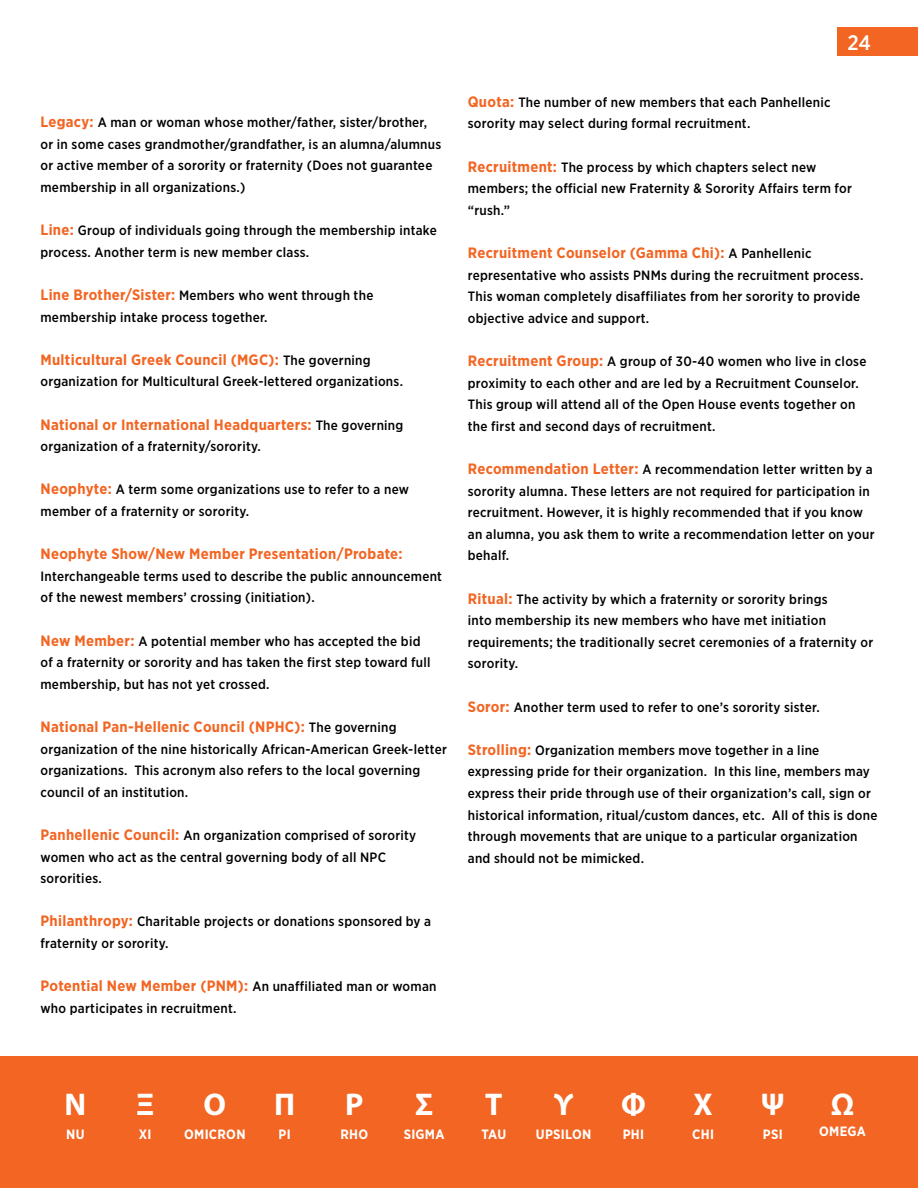
<style>
.page{position:relative;width:918px;height:1188px;background:#fff}
.page>*{position:absolute;margin:0;border:0;box-sizing:border-box;transform-origin:0 0}
.t1{font:700 31.5px "Myriad Pro";color:#fff}
.t2{font:500 21px "Gotham Narrow";color:#fff}
.t3{font:700 15px "Gotham Narrow";letter-spacing:.02em;color:#f26522}
.t4{font:500 13.5px/21.6px "Gotham Narrow";letter-spacing:.02em;color:#000}
.t5{font:700 13.5px "Gotham Narrow";letter-spacing:.02em;color:#fff}
.s1{font-weight:700;font-size:15px;color:#f26522}
.s2{font-weight:500;font-size:13.5px;color:#000}
</style>
<div class="page">
<div style="left:0;top:1056px;width:918px;height:132px;background:#f26522"></div>
<div style="left:838px;top:27px;width:80px;height:28px;background:#f26522"></div>
<p class="t4" style="left:40px;top:111px;width:402px"><span class="s1">Legacy:</span> A man or woman whose mother/father, sister/brother, or in some cases grandmother/grandfather, is an alumna/alumnus or active member of a sorority or fraternity (Does not guarantee membership in all organizations.)</p>
<p class="t4" style="left:40px;top:219px;width:398px"><span class="s1">Line:</span> Group of individuals going through the membership intake process. Another term is new member class.</p>
<p class="t4" style="left:40px;top:284px;width:334px"><span class="s1">Line Brother/Sister:</span> Members who went through the membership intake process together.</p>
<p class="t3" style="left:40px;top:350px;width:332px">Multicultural Greek Council (MGC): <span class="s2">The governing</span></p>
<p class="t4" style="left:41px;top:371px;width:364px">organization for Multicultural Greek-lettered organizations.</p>
<p class="t3" style="left:40px;top:415px;width:364px">National or International Headquarters: <span class="s2">The governing</span></p>
<p class="t4" style="left:41px;top:435px;width:222px">organization of a fraternity/sorority.</p>
<p class="t4" style="left:40px;top:479px;width:370px"><span class="s1">Neophyte:</span> A term some organizations use to refer to a new member of a fraternity or sorority.</p>
<p class="t3" style="left:40px;top:544px;width:364px">Neophyte Show/New Member Presentation/Probate:</p>
<p class="t4" style="left:40px;top:565px;width:403px">Interchangeable terms used to describe the public announcement of the newest members’ crossing (initiation).</p>
<p class="t4" style="left:40px;top:630px;width:392px"><span class="s1">New Member:</span> A potential member who has accepted the bid of a fraternity or sorority and has taken the first step toward full membership, but has not yet crossed.</p>
<p class="t3" style="left:40px;top:717px;width:358px">National Pan-Hellenic Council (NPHC): <span class="s2">The governing</span></p>
<p class="t4" style="left:40px;top:738px;width:408px">organization of the nine historically African-American Greek-letter organizations. This acronym also refers to the local governing council of an institution.</p>
<p class="t4" style="left:40px;top:824px;width:377px"><span class="s1">Panhellenic Council:</span> An organization comprised of sorority women who act as the central governing body of all NPC sororities.</p>
<p class="t4" style="left:40px;top:911px;width:392px"><span class="s1">Philanthropy:</span> Charitable projects or donations sponsored by a fraternity or sorority.</p>
<p class="t3" style="left:40px;top:976px;width:398px">Potential New Member (PNM): <span class="s2">An unaffiliated man or woman</span></p>
<p class="t4" style="left:41px;top:997px;width:198px">who participates in recruitment.</p>
<h2 class="t2" style="left:848px;top:29px;width:25px">24</h2>
<p class="t4" style="left:468px;top:91px;width:364px"><span class="s1">Quota:</span> The number of new members that each Panhellenic sorority may select during formal recruitment.</p>
<p class="t4" style="left:468px;top:156px;width:386px"><span class="s1">Recruitment:</span> The process by which chapters select new members; the official new Fraternity &amp; Sorority Affairs term for “rush.”</p>
<p class="t3" style="left:468px;top:243px;width:345px">Recruitment Counselor (Gamma Chi): <span class="s2">A Panhellenic</span></p>
<p class="t4" style="left:468px;top:264px;width:397px">representative who assists PNMs during the recruitment process.<br>This woman completely disaffiliates from her sorority to provide objective advice and support.</p>
<p class="t4" style="left:468px;top:350px;width:400px"><span class="s1">Recruitment Group:</span> A group of 30-40 women who live in close proximity to each other and are led by a Recruitment Counselor.<br>This group will attend all of the Open House events together on the first and second days of recruitment.</p>
<p class="t4" style="left:468px;top:458px;width:408px"><span class="s1">Recommendation Letter:</span> A recommendation letter written by a sorority alumna. These letters are not required for participation in recruitment. However, it is highly recommended that if you know an alumna, you ask them to write a recommendation letter on your behalf.</p>
<p class="t4" style="left:468px;top:588px;width:407px"><span class="s1">Ritual:</span> The activity by which a fraternity or sorority brings<br>into membership its new members who have met initiation requirements; the traditionally secret ceremonies of a fraternity or sorority.</p>
<p class="t4" style="left:468px;top:696px;width:353px"><span class="s1">Soror:</span> Another term used to refer to one’s sorority sister.</p>
<p class="t4" style="left:468px;top:739px;width:411px"><span class="s1">Strolling:</span> Organization members move together in a line expressing pride for their organization. In this line, members may express their pride through use of their organization’s call, sign or historical information, ritual/custom dances, etc. All of this is done through movements that are unique to a particular organization and should not be mimicked.</p>
<h1 class="t1" style="left:65px;top:1083px;width:23px">Ν</h1>
<p class="t5" style="left:66px;top:1126px;width:20px">NU</p>
<h1 class="t1" style="left:136px;top:1083px;width:20px">Ξ</h1>
<p class="t5" style="left:139px;top:1126px;width:14px">XI</p>
<h1 class="t1" style="left:204px;top:1083px;width:24px">Ο</h1>
<p class="t5" style="left:184px;top:1126px;width:63px">OMICRON</p>
<h1 class="t1" style="left:274px;top:1083px;width:23px">Π</h1>
<p class="t5" style="left:279px;top:1126px;width:14px">PI</p>
<h1 class="t1" style="left:345px;top:1083px;width:20px">Ρ</h1>
<p class="t5" style="left:341px;top:1126px;width:29px">RHO</p>
<h1 class="t1" style="left:415px;top:1083px;width:20px">Σ</h1>
<p class="t5" style="left:404px;top:1126px;width:42px">SIGMA</p>
<h1 class="t1" style="left:485px;top:1083px;width:19px">Τ</h1>
<p class="t5" style="left:482px;top:1126px;width:26px">TAU</p>
<h1 class="t1" style="left:554px;top:1083px;width:21px">Υ</h1>
<p class="t5" style="left:536px;top:1126px;width:57px">UPSILON</p>
<h1 class="t1" style="left:621px;top:1083px;width:26px">Φ</h1>
<p class="t5" style="left:623px;top:1126px;width:23px">PHI</p>
<h1 class="t1" style="left:693px;top:1083px;width:21px">Χ</h1>
<p class="t5" style="left:692px;top:1126px;width:23px">CHI</p>
<h1 class="t1" style="left:761px;top:1083px;width:25px">Ψ</h1>
<p class="t5" style="left:763px;top:1126px;width:21px">PSI</p>
<h1 class="t1" style="left:831px;top:1083px;width:25px">Ω</h1>
<p class="t5" style="left:819px;top:1123px;width:48px">OMEGA</p>
</div>
